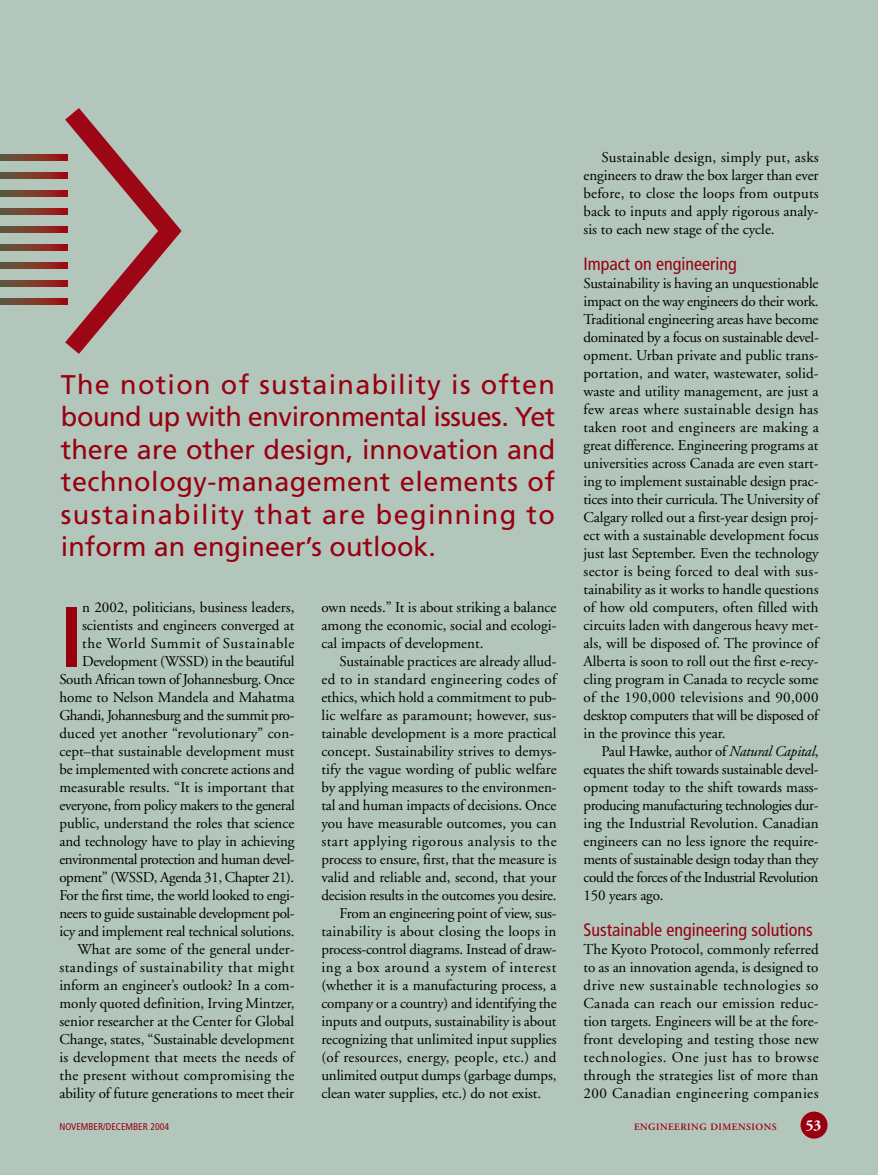
<style>
.page{position:relative;width:878px;height:1175px;background:#fff}
.page>*{position:absolute;margin:0;border:0;box-sizing:border-box;transform-origin:0 0}
.t1{font:700 condensed 85.2px "Frutiger";color:#980010}
.t2{font:27px/32.4px "Frutiger";letter-spacing:.05em;color:#980010;text-align:justify}
.t3{font:condensed 18px "Frutiger";color:#980010}
.t4{font:15px/18px "Adobe Garamond";letter-spacing:-.005em;color:#000;text-align:justify}
.t5{font:15px "Adobe Garamond";letter-spacing:.015em;color:#000}
.t6{font:15px "Adobe Garamond";letter-spacing:.02em;color:#000}
.t7{font:15px "Adobe Garamond";letter-spacing:.03em;color:#000}
.t8{font:15px "Adobe Garamond";letter-spacing:.04em;color:#000}
.t9{font:700 15px "Adobe Garamond";color:#fff}
.t10{font:condensed 9.75px "Frutiger";color:#980010}
.t11{font:600 9.75px "Adobe Garamond";letter-spacing:.05em;color:#980010}
.s1{font-style:italic}
</style>
<div class="page">
<div style="left:0;top:0;width:878px;height:1174px;background:#b3c6bc"></div>
<svg style="left:47px;top:108px;width:135px;height:246px"></svg>
<svg style="left:0;top:154px;width:68px;height:6px"></svg>
<svg style="left:0;top:172px;width:68px;height:6px"></svg>
<svg style="left:0;top:190px;width:68px;height:6px"></svg>
<svg style="left:0;top:208px;width:68px;height:6px"></svg>
<svg style="left:0;top:226px;width:68px;height:6px"></svg>
<svg style="left:0;top:244px;width:68px;height:6px"></svg>
<svg style="left:0;top:262px;width:68px;height:6px"></svg>
<svg style="left:0;top:280px;width:68px;height:6px"></svg>
<svg style="left:0;top:298px;width:68px;height:6px"></svg>
<div style="left:800px;top:1111px;width:27px;height:27px;background:#980010;border-radius:50%"></div>
<h2 class="t2" style="left:61px;top:370px;width:496px">The notion of sustainability is often bound up with environmental issues. Yet there are other design, innovation and technology-management elements of sustainability that are beginning to inform an engineer’s outlook.</h2>
<p class="t4" style="left:59px;top:600px;width:237px;text-align:right">n 2002, politicians, business leaders, scientists and engineers converged at the World Summit of Sustainable Development (WSSD) in the beautiful South African town of Johannesburg. Once home to Nelson Mandela and Mahatma Ghandi, Johannesburg and the summit pro&shy;duced yet another “revolutionary” con&shy;cept–that sustainable development must be implemented with concrete actions and measurable results. “It is important that everyone, from policy makers to the general public, understand the roles that science and technology have to play in achieving environmental protection and human devel&shy;opment” (WSSD, Agenda 31, Chapter 21).<br>For the first time, the world looked to engi&shy;neers to guide sustainable development pol&shy;icy and implement real technical solutions.<br>What are some of the general under&shy;standings of sustainability that might inform an engineer’s outlook? In a com&shy;monly quoted definition, Irving Mintzer, senior researcher at the Center for Global Change, states, “Sustainable development is development that meets the needs of the present without compromising the ability of future generations to meet their</p>
<p class="t4" style="left:321px;top:600px;width:236px">own needs.” It is about striking a balance among the economic, social and ecologi&shy;cal impacts of development.</p>
<h1 class="t1" style="left:59px;top:602px;width:25px">I</h1>
<p class="t4" style="left:339px;top:654px;width:218px">Sustainable practices are already allud-</p>
<p class="t6" style="left:321px;top:673px;width:236px">ed to in standard engineering codes of</p>
<p class="t4" style="left:321px;top:690px;width:236px">ethics, which hold a commitment to pub-</p>
<p class="t5" style="left:321px;top:709px;width:236px">lic welfare as paramount; however, sus-</p>
<p class="t4" style="left:321px;top:726px;width:236px">tainable development is a more practical</p>
<p class="t4" style="left:321px;top:744px;width:237px">concept. Sustainability strives to demys-</p>
<p class="t4" style="left:321px;top:762px;width:237px">tify the vague wording of public welfare</p>
<p class="t4" style="left:321px;top:780px;width:237px">by applying measures to the environmen-</p>
<p class="t4" style="left:321px;top:798px;width:236px">tal and human impacts of decisions. Once</p>
<p class="t4" style="left:321px;top:816px;width:236px">you have measurable outcomes, you can</p>
<p class="t7" style="left:321px;top:835px;width:237px">start applying rigorous analysis to the</p>
<p class="t4" style="left:321px;top:852px;width:236px">process to ensure, first, that the measure is</p>
<p class="t4" style="left:321px;top:870px;width:236px">valid and reliable and, second, that your</p>
<p class="t4" style="left:321px;top:888px;width:236px">decision results in the outcomes you desire.</p>
<p class="t4" style="left:339px;top:906px;width:218px">From an engineering point of view, sus-</p>
<p class="t5" style="left:321px;top:925px;width:236px">tainability is about closing the loops in</p>
<p class="t4" style="left:321px;top:942px;width:237px">process-control diagrams. Instead of draw-</p>
<p class="t8" style="left:321px;top:961px;width:236px">ing a box around a system of interest</p>
<p class="t4" style="left:321px;top:978px;width:236px">(whether it is a manufacturing process, a</p>
<p class="t4" style="left:321px;top:996px;width:237px">company or a country) and identifying the</p>
<p class="t4" style="left:321px;top:1014px;width:236px">inputs and outputs, sustainability is about</p>
<p class="t4" style="left:321px;top:1032px;width:236px">recognizing that unlimited input supplies</p>
<p class="t6" style="left:321px;top:1051px;width:236px">(of resources, energy, people, etc.) and</p>
<p class="t4" style="left:321px;top:1068px;width:236px">unlimited output dumps (garbage dumps,</p>
<p class="t4" style="left:321px;top:1086px;width:221px">clean water supplies, etc.) do not exist.</p>
<p class="t4" style="left:583px;top:150px;width:237px;text-indent:18px">Sustainable design, simply put, asks engineers to draw the box larger than ever before, to close the loops from outputs back to inputs and apply rigorous analy&shy;sis to each new stage of the cycle.</p>
<p class="t3" style="left:583px;top:256px;width:155px">Impact on engineering</p>
<p class="t4" style="left:583px;top:276px;width:237px">Sustainability is having an unquestionable impact on the way engineers do their work.<br>Traditional engineering areas have become dominated by a focus on sustainable devel&shy;opment. Urban private and public trans&shy;portation, and water, wastewater, solid&shy;waste and utility management, are just a few areas where sustainable design has taken root and engineers are making a great difference. Engineering programs at universities across Canada are even start&shy;ing to implement sustainable design prac&shy;tices into their curricula. The University of Calgary rolled out a first-year design proj&shy;ect with a sustainable development focus just last September. Even the technology sector is being forced to deal with sus&shy;tainability as it works to handle questions of how old computers, often filled with circuits laden with dangerous heavy met&shy;als, will be disposed of. The province of Alberta is soon to roll out the first e-recy&shy;cling program in Canada to recycle some of the 190,000 televisions and 90,000 desktop computers that will be disposed of in the province this year.</p>
<p class="t4" style="left:583px;top:744px;width:237px;text-indent:18px">Paul Hawke, author of <span class="s1">Natural Capital</span>, equates the shift towards sustainable devel&shy;opment today to the shift towards mass&shy;producing manufacturing technologies dur&shy;ing the Industrial Revolution. Canadian engineers can no less ignore the require&shy;ments of sustainable design today than they could the forces of the Industrial Revolution 150 years ago.</p>
<p class="t3" style="left:583px;top:922px;width:231px">Sustainable engineering solutions</p>
<p class="t4" style="left:583px;top:942px;width:237px">The Kyoto Protocol, commonly referred to as an innovation agenda, is designed to drive new sustainable technologies so Canada can reach our emission reduc&shy;tion targets. Engineers will be at the fore&shy;front developing and testing those new technologies. One just has to browse through the strategies list of more than 200 Canadian engineering companies</p>
<p class="t10" style="left:59px;top:1122px;width:111px">NOVEMBER/DECEMBER 2004</p>
<p class="t11" style="left:634px;top:1122px;width:144px">ENGINEERING DIMENSIONS</p>
<p class="t9" style="left:805px;top:1118px;width:17px">53</p>
</div>
